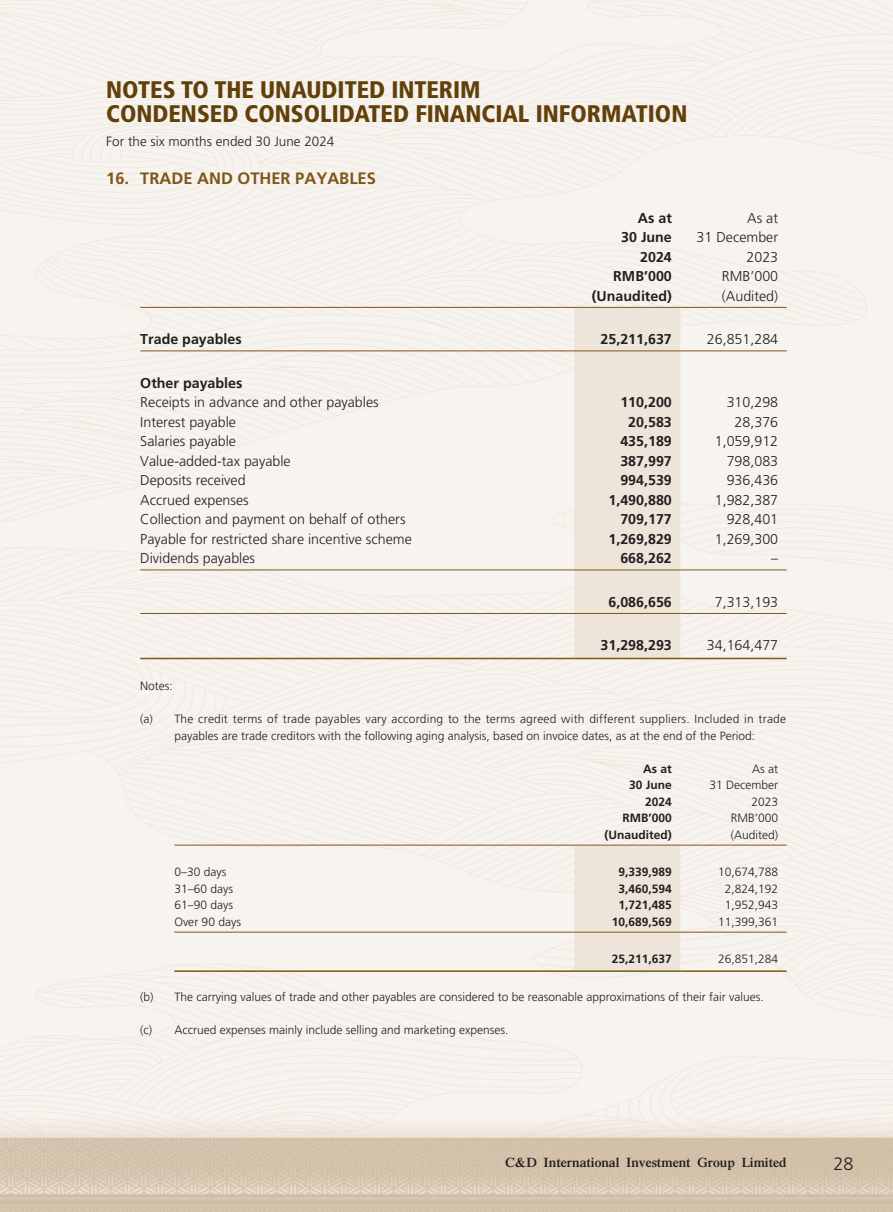
<style>
.page{position:relative;width:893px;height:1212px;background:#fff}
.page>*{position:absolute;margin:0;border:0;box-sizing:border-box;transform-origin:0 0}
.t1{font:900 condensed 24px/24px "Frutiger LT Std";color:#614009}
.t2{font:300 18px "Frutiger LT Std";color:#231f20}
._01_H1{font:700 16.5px "Frutiger LT Std";color:#7f5619}
._50_Table_txt{font:300 14.25px "Frutiger LT Std";color:#231f20}
._50_Table_txt-2{font:700 14.25px "Frutiger LT Std";color:#231f20}
.t3{font:600 13.5px "Times LT Std";color:#231f20}
.t4{font:300 13.5px "Frutiger LT Std";color:#231f20}
._06_Notes{font:300 12px "Frutiger LT Std";color:#231f20}
._51_N_Table_txt{font:300 12px "Frutiger LT Std";color:#231f20}
._51_N_Table_txt-2{font:700 12px "Frutiger LT Std";color:#231f20}
</style>
<div class="page">
<img style="left:0;top:0;width:893px;height:1212px">
<div style="left:574px;top:308px;width:106px;height:350px;background:#eee5da"></div>
<hr style="left:140px;top:307px;width:434px;height:1px;background:#7f5619">
<hr style="left:574px;top:307px;width:106px;height:1px;background:#7f5619">
<hr style="left:680px;top:307px;width:107px;height:1px;background:#7f5619">
<hr style="left:140px;top:350px;width:434px;height:1px;background:#7f5619">
<hr style="left:574px;top:350px;width:106px;height:1px;background:#7f5619">
<hr style="left:680px;top:350px;width:107px;height:1px;background:#7f5619">
<hr style="left:140px;top:569px;width:434px;height:1px;background:#7f5619">
<hr style="left:574px;top:569px;width:106px;height:1px;background:#7f5619">
<hr style="left:680px;top:569px;width:107px;height:1px;background:#7f5619">
<hr style="left:140px;top:613px;width:434px;height:1px;background:#7f5619">
<hr style="left:574px;top:613px;width:106px;height:1px;background:#7f5619">
<hr style="left:680px;top:613px;width:107px;height:1px;background:#7f5619">
<hr style="left:140px;top:658px;width:434px;height:1px;background:#7f5619">
<hr style="left:574px;top:658px;width:106px;height:1px;background:#7f5619">
<hr style="left:680px;top:658px;width:107px;height:1px;background:#7f5619">
<div style="left:574px;top:846px;width:106px;height:124px;background:#eee5da"></div>
<hr style="left:174px;top:845px;width:400px;height:1px;background:#7f5619">
<hr style="left:574px;top:845px;width:106px;height:1px;background:#7f5619">
<hr style="left:680px;top:845px;width:107px;height:1px;background:#7f5619">
<hr style="left:174px;top:932px;width:400px;height:1px;background:#7f5619">
<hr style="left:574px;top:932px;width:106px;height:1px;background:#7f5619">
<hr style="left:680px;top:932px;width:107px;height:1px;background:#7f5619">
<hr style="left:174px;top:970px;width:400px;height:2px;background:#7f5619">
<hr style="left:574px;top:970px;width:106px;height:2px;background:#7f5619">
<hr style="left:680px;top:970px;width:107px;height:2px;background:#7f5619">
<h1 class="t1" style="left:106px;top:78px;width:582px">NOTES TO THE UNAUDITED INTERIM<br>CONDENSED CONSOLIDATED FINANCIAL INFORMATION</h1>
<p class="t4" style="left:106px;top:134px;width:230px">For the six months ended 30 June 2024</p>
<p class="_01_H1" style="left:140px;top:168px;width:237px">TRADE AND OTHER PAYABLES</p>
<p class="_01_H1" style="left:106px;top:168px;width:24px">16.</p>
<p class="_50_Table_txt-2" style="left:638px;top:209px;width:36px">As at</p>
<p class="_50_Table_txt-2" style="left:621px;top:229px;width:52px">30 June</p>
<p class="_50_Table_txt-2" style="left:640px;top:248px;width:33px">2024</p>
<p class="_50_Table_txt" style="left:747px;top:210px;width:32px">As at</p>
<p class="_50_Table_txt" style="left:697px;top:229px;width:83px">31 December</p>
<p class="_50_Table_txt" style="left:746px;top:249px;width:33px">2023</p>
<p class="_50_Table_txt-2" style="left:613px;top:268px;width:60px">RMB’000</p>
<p class="_50_Table_txt" style="left:722px;top:268px;width:58px">RMB‘000</p>
<p class="_50_Table_txt-2" style="left:592px;top:287px;width:81px">(Unaudited)</p>
<p class="_50_Table_txt" style="left:722px;top:288px;width:58px">(Audited(</p>
<p class="_50_Table_txt-2" style="left:140px;top:331px;width:103px">Trade payables</p>
<p class="_50_Table_txt-2" style="left:140px;top:374px;width:104px">Other payables</p>
<p class="_50_Table_txt-2" style="left:600px;top:331px;width:73px">25,211,637</p>
<p class="_50_Table_txt" style="left:707px;top:331px;width:73px">26,851,284</p>
<p class="_50_Table_txt" style="left:140px;top:394px;width:240px">Receipts in advance and other payables</p>
<p class="_50_Table_txt-2" style="left:620px;top:394px;width:53px">110,200</p>
<p class="_50_Table_txt" style="left:727px;top:394px;width:53px">310,298</p>
<p class="_50_Table_txt" style="left:140px;top:414px;width:97px">Interest payable</p>
<p class="_50_Table_txt-2" style="left:628px;top:413px;width:45px">20,583</p>
<p class="_50_Table_txt" style="left:735px;top:414px;width:45px">28,376</p>
<p class="_50_Table_txt" style="left:140px;top:433px;width:97px">Salaries payable</p>
<p class="_50_Table_txt-2" style="left:620px;top:433px;width:53px">435,189</p>
<p class="_50_Table_txt" style="left:715px;top:433px;width:65px">1,059,912</p>
<p class="_50_Table_txt" style="left:140px;top:453px;width:152px">Value-added-tax payable</p>
<p class="_50_Table_txt-2" style="left:620px;top:452px;width:53px">387,997</p>
<p class="_50_Table_txt" style="left:727px;top:453px;width:53px">798,083</p>
<p class="_50_Table_txt" style="left:140px;top:472px;width:107px">Deposits received</p>
<p class="_50_Table_txt-2" style="left:620px;top:472px;width:53px">994,539</p>
<p class="_50_Table_txt" style="left:727px;top:472px;width:53px">936,436</p>
<p class="_50_Table_txt" style="left:140px;top:492px;width:110px">Accrued expenses</p>
<p class="_50_Table_txt-2" style="left:608px;top:491px;width:65px">1,490,880</p>
<p class="_50_Table_txt" style="left:715px;top:492px;width:65px">1,982,387</p>
<p class="_50_Table_txt" style="left:140px;top:511px;width:267px">Collection and payment on behalf of others</p>
<p class="_50_Table_txt-2" style="left:620px;top:511px;width:53px">709,177</p>
<p class="_50_Table_txt" style="left:727px;top:511px;width:53px">928,401</p>
<p class="_50_Table_txt" style="left:140px;top:531px;width:273px">Payable for restricted share incentive scheme</p>
<p class="_50_Table_txt-2" style="left:608px;top:530px;width:65px">1,269,829</p>
<p class="_50_Table_txt" style="left:715px;top:531px;width:65px">1,269,300</p>
<p class="_50_Table_txt" style="left:140px;top:550px;width:116px">Dividends payables</p>
<p class="_50_Table_txt-2" style="left:620px;top:550px;width:53px">668,262</p>
<p class="_50_Table_txt" style="left:771px;top:550px;width:9px">–</p>
<p class="_50_Table_txt-2" style="left:608px;top:593px;width:65px">6,086,656</p>
<p class="_50_Table_txt" style="left:715px;top:594px;width:65px">7,313,193</p>
<p class="_06_Notes" style="left:140px;top:679px;width:34px">Notes:</p>
<p class="_50_Table_txt-2" style="left:600px;top:637px;width:73px">31,298,293</p>
<p class="_50_Table_txt" style="left:707px;top:637px;width:73px">34,164,477</p>
<p class="_06_Notes" style="left:140px;top:712px;width:14px">)a(</p>
<p class="_06_Notes" style="left:140px;top:990px;width:15px">)b(</p>
<p class="_06_Notes" style="left:140px;top:1023px;width:13px">)c(</p>
<p class="_06_Notes" style="left:174px;top:712px;width:613px">The credit terms of trade payables vary according to the terms agreed with different suppliers. Included in trade</p>
<p class="_06_Notes" style="left:174px;top:729px;width:582px">payables are trade creditors with the following aging analysis, based on invoice dates, as at the end of the Period:</p>
<p class="_51_N_Table_txt-2" style="left:643px;top:762px;width:30px">As at</p>
<p class="_51_N_Table_txt-2" style="left:629px;top:778px;width:44px">30 June</p>
<p class="_51_N_Table_txt" style="left:752px;top:762px;width:28px">As at</p>
<p class="_51_N_Table_txt" style="left:709px;top:778px;width:70px">31 December</p>
<p class="_51_N_Table_txt" style="left:751px;top:795px;width:28px">2023</p>
<p class="_51_N_Table_txt-2" style="left:645px;top:795px;width:28px">2024</p>
<p class="_51_N_Table_txt-2" style="left:622px;top:811px;width:51px">RMB’000</p>
<p class="_51_N_Table_txt" style="left:731px;top:811px;width:49px">RMB‘000</p>
<p class="_51_N_Table_txt-2" style="left:604px;top:828px;width:69px">(Unaudited)</p>
<p class="_51_N_Table_txt" style="left:731px;top:828px;width:49px">(Audited(</p>
<p class="_51_N_Table_txt" style="left:174px;top:865px;width:54px">–0 30 days</p>
<p class="_51_N_Table_txt-2" style="left:618px;top:865px;width:55px">9,339,989</p>
<p class="_51_N_Table_txt" style="left:718px;top:865px;width:62px">10,674,788</p>
<p class="_51_N_Table_txt" style="left:174px;top:882px;width:60px">31–60 days</p>
<p class="_51_N_Table_txt-2" style="left:618px;top:882px;width:55px">3,460,594</p>
<p class="_51_N_Table_txt" style="left:725px;top:882px;width:55px">2,824,192</p>
<p class="_51_N_Table_txt" style="left:174px;top:898px;width:60px">61–90 days</p>
<p class="_51_N_Table_txt-2" style="left:618px;top:898px;width:55px">1,721,485</p>
<p class="_51_N_Table_txt" style="left:725px;top:898px;width:55px">1,952,943</p>
<p class="_51_N_Table_txt" style="left:174px;top:915px;width:68px">Over 90 days</p>
<p class="_51_N_Table_txt-2" style="left:612px;top:915px;width:62px">10,689,569</p>
<p class="_51_N_Table_txt" style="left:718px;top:915px;width:62px">11,399,361</p>
<p class="_51_N_Table_txt-2" style="left:612px;top:952px;width:62px">25,211,637</p>
<p class="_06_Notes" style="left:174px;top:990px;width:591px">The carrying values of trade and other payables are considered to be reasonable approximations of their fair values.</p>
<p class="_51_N_Table_txt" style="left:718px;top:952px;width:62px">26,851,284</p>
<p class="_06_Notes" style="left:174px;top:1023px;width:336px">Accrued expenses mainly include selling and marketing expenses.</p>
<p class="t3" style="left:544px;top:1154px;width:77px">International</p>
<p class="t3" style="left:742px;top:1154px;width:46px">Limited</p>
<p class="t3" style="left:505px;top:1154px;width:33px">C&amp;D</p>
<p class="t3" style="left:697px;top:1154px;width:39px">Group</p>
<p class="t3" style="left:626px;top:1154px;width:66px">Investment</p>
<h2 class="t2" style="left:833px;top:1153px;width:22px">28</h2>
</div>
